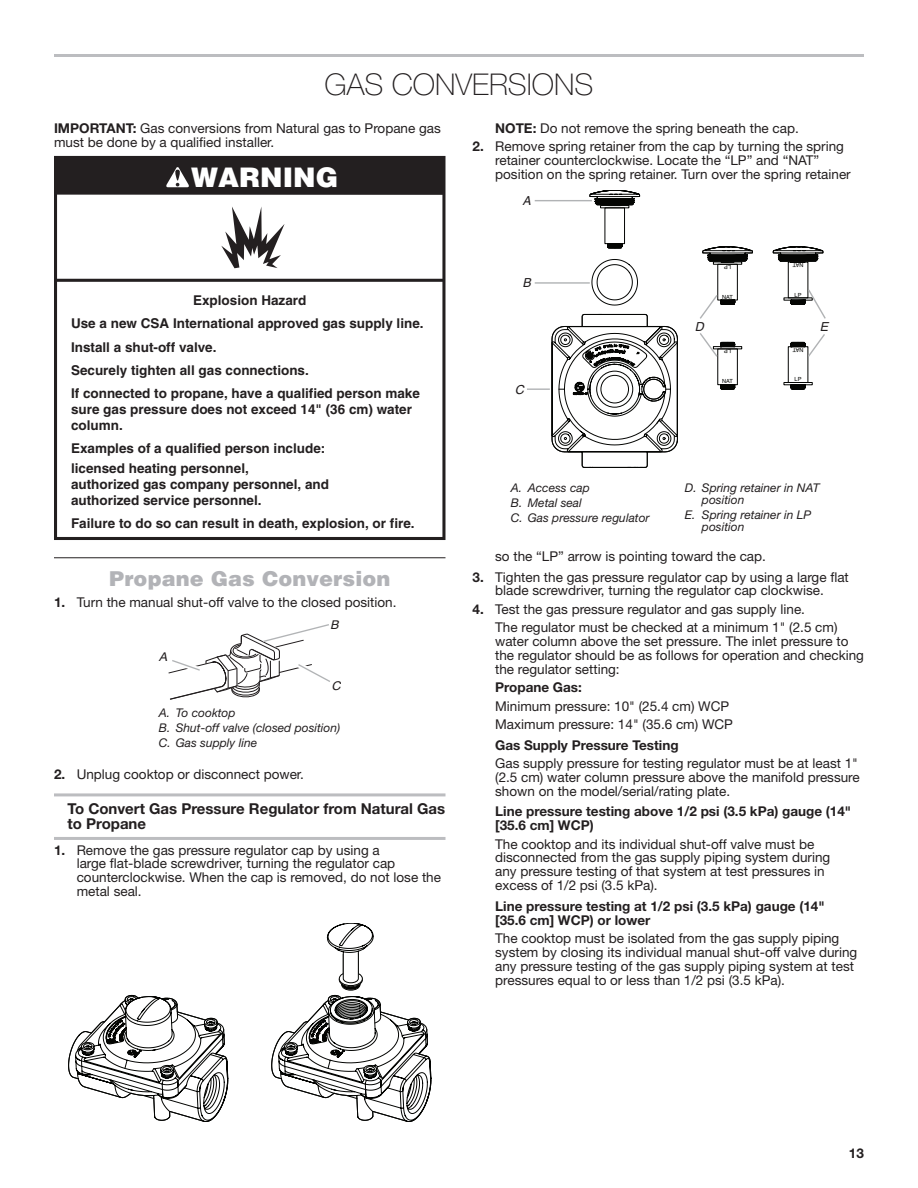
<style>
.page{position:relative;width:918px;height:1188px;background:#fff}
.page>*{position:absolute;margin:0;border:0;box-sizing:border-box;transform-origin:0 0}
.Heading_1{font:100 30px "Helvetica Neue LT Std";color:#231f20}
.t1{font:900 27px "Helvetica";color:#fff}
.Heading_2{font:900 21px "Helvetica";color:#b2b3b7}
.Heading_3_Rules{font:700 15px/15px "Helvetica Neue LT Std";color:#231f20}
.Body_Indent{font:13.5px/13.8px "Helvetica Neue LT Std";color:#231f20}
.t2{font:700 13.5px/23.2px "Helvetica";color:#231f20}
.Body_Indent-2{font:700 13.5px/13.8px "Helvetica Neue LT Std";color:#231f20}
.Body{font:13.5px/13.8px "Helvetica Neue LT Std";color:#231f20}
.Numbered_List_Start{font:13.5px "Helvetica Neue LT Std";color:#231f20}
.t3{font:italic 12.45px "Helvetica";color:#211d1e}
.Table_Callouts{font:italic 12px/12px "Helvetica Neue LT Std";color:#231f20}
.t4{font:italic 12px "Helvetica";color:#211d1e;scale:1.04 1}
.t5{font:5.7px "Helvetica";color:#040503}
.s1{font-weight:700}
</style>
<div class="page">
<hr style="left:54px;top:54px;width:810px;height:3px;background:#bcbdc0">
<hr style="left:54px;top:557px;width:392px;height:1px;background:#231f20">
<hr style="left:54px;top:793px;width:392px;height:3px;background:#bcbdc0">
<hr style="left:54px;top:837px;width:392px;height:3px;background:#bcbdc0">
<hr style="left:56px;top:279px;width:388px;height:3px;background:#231f20">
<div style="left:54px;top:156px;width:391px;height:384px;border:3px solid #231f20"></div>
<div style="left:56px;top:159px;width:388px;height:36px;background:#231f20"></div>
<svg style="left:166px;top:167px;width:23px;height:20px"></svg>
<svg style="left:221px;top:207px;width:64px;height:61px"></svg>
<svg style="left:168px;top:624px;width:162px;height:76px"></svg>
<svg style="left:68px;top:923px;width:363px;height:199px"></svg>
<svg style="left:591px;top:259px;width:47px;height:47px"></svg>
<svg style="left:551px;top:314px;width:127px;height:154px"></svg>
<svg style="left:608px;top:244px;width:14px;height:5px"></svg>
<div style="left:605px;top:208px;width:20px;height:36px;border:1px solid #040503"></div>
<div style="left:600px;top:205px;width:29px;height:3px;border:1px solid #040503"></div>
<svg style="left:589px;top:190px;width:51px;height:16px"></svg>
<hr style="left:535px;top:200px;width:57px;height:1px;background:#b1b3b5">
<hr style="left:535px;top:282px;width:55px;height:2px;background:#b1b3b5">
<hr style="left:527px;top:388px;width:23px;height:2px;background:#b1b3b5">
<svg style="left:700px;top:246px;width:126px;height:144px"></svg>
<h1 class="Heading_1" style="left:325px;top:67px;width:270px">GAS CONVERSIONS</h1>
<p class="Body" style="left:54px;top:121px;width:388px"><span class="s1">IMPORTANT:</span> Gas conversions from Natural gas to Propane gas must be done by a qualified installer.</p>
<p class="Body_Indent" style="left:495px;top:121px;width:305px"><span class="s1">NOTE:</span> Do not remove the spring beneath the cap.</p>
<p class="Body_Indent" style="left:495px;top:140px;width:357px;text-indent:-23px"><span class="s1">2.</span> Remove spring retainer from the cap by turning the spring retainer counterclockwise. Locate the “LP” and “NAT” position on the spring retainer. Turn over the spring retainer</p>
<p class="t1" style="left:191px;top:159px;width:148px">WARNING</p>
<p class="t2" style="left:71px;top:288px;width:354px;text-indent:122px">Explosion Hazard<br>Use a new CSA International approved gas supply line.<br>Install a shut-off valve.<br>Securely tighten all gas connections.<br>If connected to propane, have a qualified person make</p>
<p class="t2" style="left:71px;top:401px;width:343px;line-height:15.8px">sure gas pressure does not exceed 14" (36 cm) water column.</p>
<p class="t2" style="left:71px;top:438px;width:256px;line-height:20.2px">Examples of a qualified person include: licensed heating personnel,</p>
<p class="t2" style="left:71px;top:476px;width:260px;line-height:15.8px">authorized gas company personnel, and authorized service personnel.</p>
<p class="t2" style="left:71px;top:511px;width:345px">Failure to do so can result in death, explosion, or fire.</p>
<h2 class="Heading_2" style="left:109px;top:566px;width:283px">Propane Gas Conversion</h2>
<p class="Numbered_List_Start" style="left:54px;top:594px;width:344px"><span class="s1">1.</span> Turn the manual shut-off valve to the closed position.</p>
<p class="t4" style="left:159px;top:650px;width:13px">A</p>
<p class="t4" style="left:330px;top:617px;width:13px">B</p>
<p class="t4" style="left:332px;top:678px;width:13px">C</p>
<p class="Table_Callouts" style="left:159px;top:706px;width:78px">A. To cooktop</p>
<p class="Table_Callouts" style="left:159px;top:721px;width:183px">B. Shut-off valve (closed position)</p>
<p class="Table_Callouts" style="left:159px;top:736px;width:100px">C. Gas supply line</p>
<p class="Body_Indent" style="left:54px;top:767px;width:251px"><span class="s1">2.</span> Unplug cooktop or disconnect power.</p>
<h3 class="Heading_3_Rules" style="left:68px;top:801px;width:379px">To Convert Gas Pressure Regulator from Natural Gas to Propane</h3>
<p class="Body_Indent" style="left:77px;top:843px;width:366px;text-indent:-23px"><span class="s1">1.</span> Remove the gas pressure regulator cap by using a<br>large flat-blade screwdriver, turning the regulator cap counterclockwise. When the cap is removed, do not lose the metal seal.</p>
<p class="t3" style="left:522px;top:193px;width:13px">A</p>
<p class="t3" style="left:522px;top:275px;width:13px">B</p>
<p class="t3" style="left:515px;top:382px;width:14px">C</p>
<p class="t5" style="left:731px;top:270px;width:8px;rotate:-180deg">LP</p>
<p class="t5" style="left:722px;top:293px;width:12px">NAT</p>
<p class="t5" style="left:803px;top:268px;width:12px;rotate:-180deg">NAT</p>
<p class="t5" style="left:795px;top:292px;width:8px">LP</p>
<p class="t3" style="left:695px;top:319px;width:14px">D</p>
<p class="t3" style="left:820px;top:319px;width:13px">E</p>
<p class="t5" style="left:731px;top:355px;width:8px;rotate:-180deg">LP</p>
<p class="t5" style="left:722px;top:378px;width:12px">NAT</p>
<p class="t5" style="left:803px;top:353px;width:12px;rotate:-180deg">NAT</p>
<p class="t5" style="left:795px;top:376px;width:8px">LP</p>
<p class="Table_Callouts" style="left:511px;top:481px;width:80px">A. Access cap</p>
<p class="Table_Callouts" style="left:511px;top:496px;width:72px">B. Metal seal</p>
<p class="Table_Callouts" style="left:511px;top:511px;width:140px">C. Gas pressure regulator</p>
<p class="Table_Callouts" style="left:702px;top:481px;width:119px;text-indent:-17px">D. Spring retainer in NAT position</p>
<p class="Table_Callouts" style="left:702px;top:508px;width:111px;text-indent:-17px">E. Spring retainer in LP position</p>
<p class="Body_Indent" style="left:495px;top:549px;width:272px">so the “LP” arrow is pointing toward the cap.</p>
<p class="Body_Indent" style="left:472px;top:570px;width:378px;text-align:center"><span class="s1">3.</span> Tighten the gas pressure regulator cap by using a large flat blade screwdriver, turning the regulator cap clockwise.</p>
<p class="Body_Indent" style="left:472px;top:602px;width:334px"><span class="s1">4.</span> Test the gas pressure regulator and gas supply line.</p>
<p class="Body_Indent" style="left:495px;top:620px;width:370px">The regulator must be checked at a minimum 1" (2.5 cm) water column above the set pressure. The inlet pressure to the regulator should be as follows for operation and checking the regulator setting:</p>
<p class="Body_Indent-2" style="left:495px;top:680px;width:88px">Propane Gas:</p>
<p class="Body_Indent" style="left:495px;top:699px;width:236px">Minimum pressure: 10" (25.4 cm) WCP</p>
<p class="Body_Indent" style="left:495px;top:717px;width:239px">Maximum pressure: 14" (35.6 cm) WCP</p>
<p class="Body_Indent-2" style="left:495px;top:738px;width:185px">Gas Supply Pressure Testing</p>
<p class="Body_Indent" style="left:495px;top:756px;width:366px">Gas supply pressure for testing regulator must be at least 1" (2.5 cm) water column pressure above the manifold pressure shown on the model/serial/rating plate.</p>
<p class="Body_Indent-2" style="left:495px;top:804px;width:358px">Line pressure testing above 1/2 psi (3.5 kPa) gauge (14" [35.6 cm] WCP)</p>
<p class="Body_Indent" style="left:495px;top:837px;width:337px">The cooktop and its individual shut-off valve must be disconnected from the gas supply piping system during any pressure testing of that system at test pressures in excess of 1/2 psi (3.5 kPa).</p>
<p class="Body_Indent-2" style="left:495px;top:899px;width:331px">Line pressure testing at 1/2 psi (3.5 kPa) gauge (14" [35.6 cm] WCP) or lower</p>
<p class="Body_Indent" style="left:495px;top:931px;width:364px">The cooktop must be isolated from the gas supply piping system by closing its individual manual shut-off valve during any pressure testing of the gas supply piping system at test pressures equal to or less than 1/2 psi (3.5 kPa).</p>
<p class="Body_Indent-2" style="left:849px;top:1146px;width:17px">13</p>
</div>
